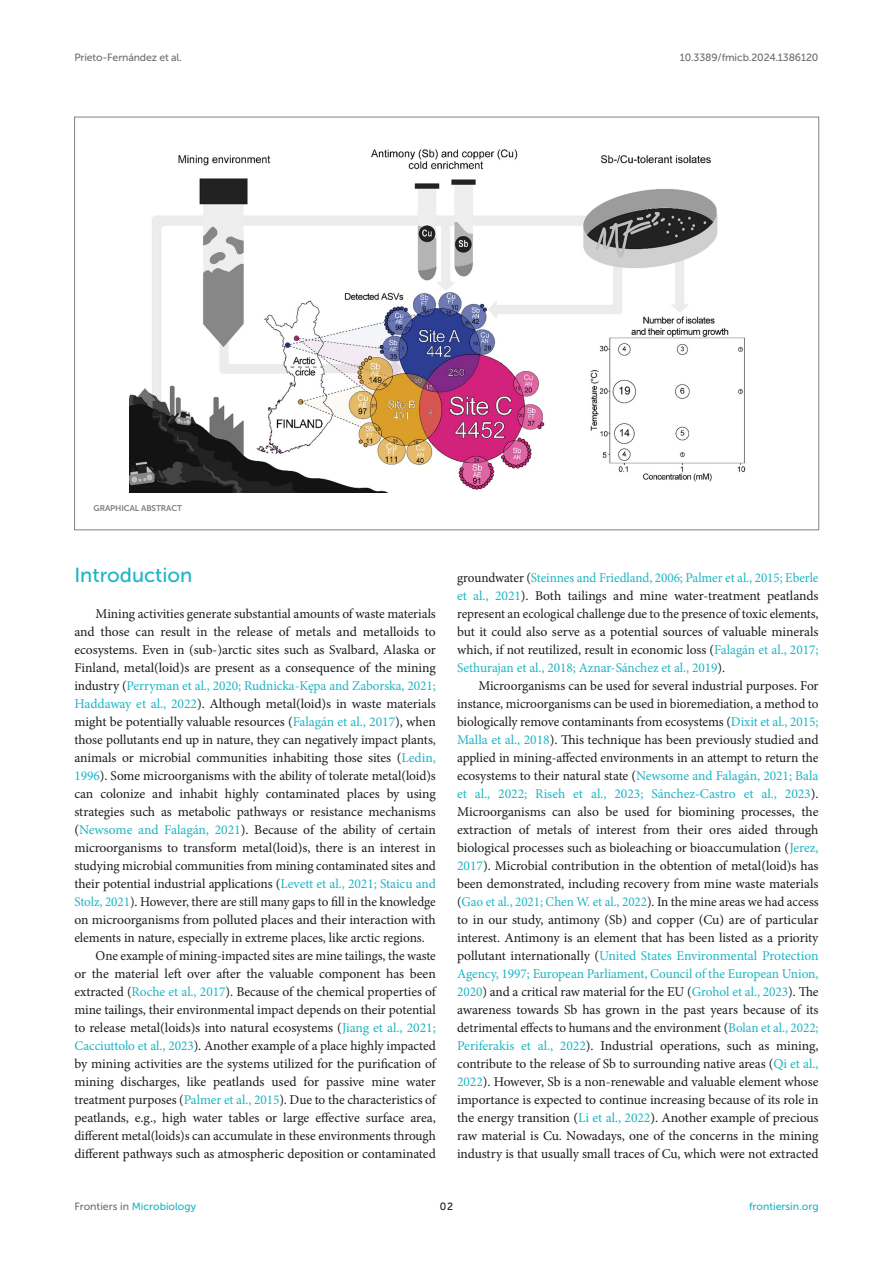
<style>
.page{position:relative;width:893px;height:1263px;background:#fff}
.page>*{position:absolute;margin:0;border:0;box-sizing:border-box;transform-origin:0 0}
.HEAD_1{font:20.25px "Museo Sans 500";color:#1db5c3}
.TEXT{font:13.5px/18px "Minion Pro";letter-spacing:-.005em;color:#1b1c1b;text-align:justify}
.TEXT_FLUSH{font:13.5px/18px "Minion Pro";letter-spacing:-.005em;color:#1b1c1b;text-align:justify}
.t1{font:10.5px "Museo Sans 500";letter-spacing:-.015em;color:#706f70}
.t2{font:10.5px "Museo Sans 500";color:#1db5c3}
.t3{font:10.5px "Museo Sans 500";color:#1b1c1b}
.FIG_HD{font:8.25px "Museo Sans 700";letter-spacing:-.01em;color:#7e7f7f}
.s1{color:#1db5c3}
.s2{color:#706f70}
</style>
<div class="page">
<img style="left:130px;top:149px;width:616px;height:343px">
<p class="t1" style="left:74px;top:51px;width:109px">Prieto-Fernández et al.</p>
<p class="t1" style="left:680px;top:51px;width:140px">10.3389/fmicb.2024.1386120</p>
<p class="FIG_HD" style="left:94px;top:503px;width:90px">GRAPHICAL ABSTRACT</p>
<p class="HEAD_1" style="left:74px;top:564px;width:120px">Introduction</p>
<p class="TEXT_FLUSH" style="left:74px;top:605px;width:363px;text-indent:21px">Mining activities generate substantial amounts of waste materials and those can result in the release of metals and metalloids to ecosystems. Even in (sub-)arctic sites such as Svalbard, Alaska or Finland, metal(loid)s are present as a consequence of the mining industry (<span class="s1">Perryman et al., 2020; Rudnicka-Kępa and Zaborska, 2021; Haddaway et al., 2022</span>). Although metal(loid)s in waste materials might be potentially valuable resources (<span class="s1">Falagán et al., 2017</span>), when those pollutants end up in nature, they can negatively impact plants, animals or microbial communities inhabiting those sites (<span class="s1">Ledin, 1996</span>). Some microorganisms with the ability of tolerate metal(loid)s can colonize and inhabit highly contaminated places by using strategies such as metabolic pathways or resistance mechanisms (<span class="s1">Newsome and Falagán, 2021</span>). Because of the ability of certain microorganisms to transform metal(loid)s, there is an interest in studying microbial communities from mining contaminated sites and their potential industrial applications (<span class="s1">Levett et al., 2021; Staicu and Stolz, 2021</span>). However, there are still many gaps to fill in the knowledge on microorganisms from polluted places and their interaction with elements in nature, especially in extreme places, like arctic regions.</p>
<p class="TEXT" style="left:74px;top:947px;width:363px;text-indent:21px">One example of mining-impacted sites are mine tailings, the waste or the material left over after the valuable component has been extracted (<span class="s1">Roche et al., 2017</span>). Because of the chemical properties of mine tailings, their environmental impact depends on their potential to release metal(loids)s into natural ecosystems (<span class="s1">Jiang et al., 2021; Cacciuttolo et al., 2023</span>). Another example of a place highly impacted by mining activities are the systems utilized for the purification of mining discharges, like peatlands used for passive mine water treatment purposes (<span class="s1">Palmer et al., 2015</span>). Due to the characteristics of peatlands, e.g., high water tables or large effective surface area, different metal(loids)s can accumulate in these environments through different pathways such as atmospheric deposition or contaminated</p>
<p class="TEXT" style="left:457px;top:569px;width:363px">groundwater (<span class="s1">Steinnes and Friedland, 2006; Palmer et al., 2015; Eberle et al., 2021</span>). Both tailings and mine water-treatment peatlands represent an ecological challenge due to the presence of toxic elements, but it could also serve as a potential sources of valuable minerals which, if not reutilized, result in economic loss (<span class="s1">Falagán et al., 2017; Sethurajan et al., 2018; Aznar-Sánchez et al., 2019</span>).</p>
<p class="TEXT" style="left:457px;top:677px;width:363px;text-indent:21px">Microorganisms can be used for several industrial purposes. For instance, microorganisms can be used in bioremediation, a method to biologically remove contaminants from ecosystems (<span class="s1">Dixit et al., 2015; Malla et al., 2018</span>). This technique has been previously studied and applied in mining-affected environments in an attempt to return the ecosystems to their natural state (<span class="s1">Newsome and Falagán, 2021; Bala et al., 2022; Riseh et al., 2023; Sánchez-Castro et al., 2023</span>).<br>Microorganisms can also be used for biomining processes, the extraction of metals of interest from their ores aided through biological processes such as bioleaching or bioaccumulation (<span class="s1">Jerez, 2017</span>). Microbial contribution in the obtention of metal(loid)s has been demonstrated, including recovery from mine waste materials (<span class="s1">Gao et al., 2021; Chen W. et al., 2022</span>). In the mine areas we had access to in our study, antimony (Sb) and copper (Cu) are of particular interest. Antimony is an element that has been listed as a priority pollutant internationally (<span class="s1">United States Environmental Protection Agency, 1997; European Parliament, Council of the European Union, 2020</span>) and a critical raw material for the EU (<span class="s1">Grohol et al., 2023</span>). The awareness towards Sb has grown in the past years because of its detrimental effects to humans and the environment (<span class="s1">Bolan et al., 2022; Periferakis et al., 2022</span>). Industrial operations, such as mining, contribute to the release of Sb to surrounding native areas (<span class="s1">Qi et al., 2022</span>). However, Sb is a non-renewable and valuable element whose importance is expected to continue increasing because of its role in the energy transition (<span class="s1">Li et al., 2022</span>). Another example of precious raw material is Cu. Nowadays, one of the concerns in the mining industry is that usually small traces of Cu, which were not extracted</p>
<p class="t2" style="left:74px;top:1200px;width:123px"><span class="s2">Frontiers in</span> Microbiology</p>
<p class="t3" style="left:440px;top:1200px;width:15px">02</p>
<p class="t2" style="left:749px;top:1200px;width:71px">frontiersin.org</p>
</div>
